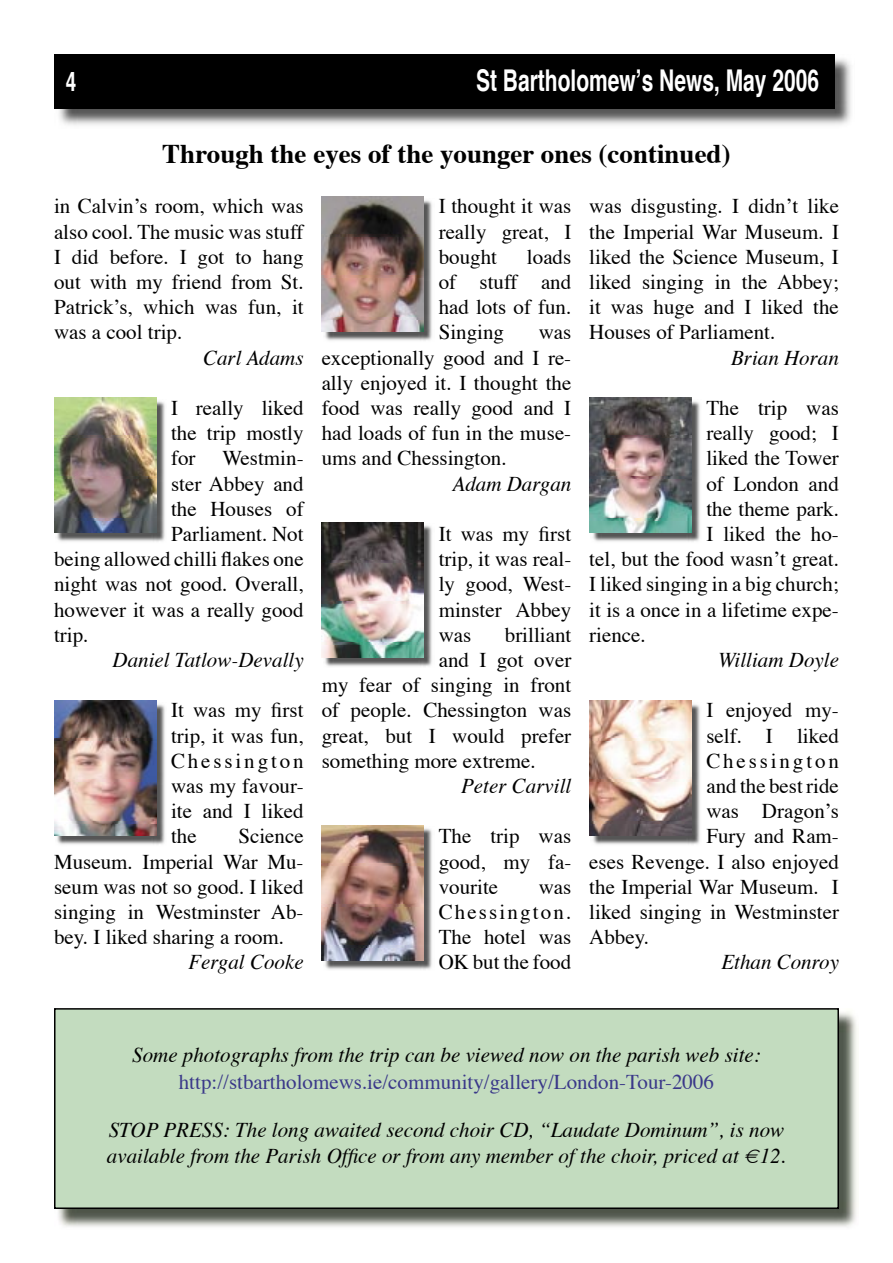
<style>
.page{position:relative;width:893px;height:1263px;background:#fff}
.page>*{position:absolute;margin:0;border:0;box-sizing:border-box;transform-origin:0 0}
.t1{font:700 30px "Helvetica";color:#fff;scale:.7 1}
.t2{font:700 27px "Times";color:#000}
.t3{font:700 27px "Helvetica";color:#fff;scale:.7 1}
.t4{font:21px/25.2px "Times";color:#000;text-align:justify}
.t5{font:italic 21px/25.2px "Times";color:#000}
.t6{font:21px "Times";color:#3a3889}
.t7{font:21px "Times";letter-spacing:.135em;color:#000}
</style>
<div class="page">
<img style="left:55px;top:55px;width:796px;height:70px">
<div style="left:54px;top:54px;width:780px;height:54px;background:#000"></div>
<img style="left:55px;top:399px;width:110px;height:143px">
<img style="left:54px;top:398px;width:102px;height:134px">
<img style="left:57px;top:702px;width:108px;height:143px">
<img style="left:54px;top:701px;width:102px;height:135px">
<img style="left:323px;top:200px;width:109px;height:141px">
<img style="left:322px;top:197px;width:102px;height:134px">
<img style="left:323px;top:525px;width:109px;height:142px">
<img style="left:322px;top:522px;width:102px;height:135px">
<img style="left:323px;top:828px;width:109px;height:142px">
<img style="left:322px;top:825px;width:102px;height:135px">
<img style="left:591px;top:399px;width:109px;height:143px">
<img style="left:589px;top:398px;width:102px;height:134px">
<img style="left:593px;top:702px;width:107px;height:143px">
<img style="left:589px;top:701px;width:102px;height:135px">
<img style="left:58px;top:1012px;width:799px;height:215px">
<div style="left:54px;top:1008px;width:785px;height:201px;background:#c3dcbf"></div>
<p class="t3" style="left:66px;top:57px;width:17px">4</p>
<h1 class="t1" style="left:476px;top:54px;width:492px">St Bartholomew’s News, May 2006</h1>
<p class="t2" style="left:162px;top:128px;width:570px">Through the eyes of the younger ones (continued)</p>
<p class="t4" style="left:54px;top:192px;width:251px">in Calvin’s room, which was also cool. The music was stuff I did before. I got to hang out with my friend from St.<br>Patrick’s, which was fun, it was a cool trip.</p>
<p class="t5" style="left:203px;top:343px;width:102px">Carl Adams</p>
<p class="t4" style="left:171px;top:394px;width:134px">I really liked the trip mostly for</p>
<p class="t4" style="left:222px;top:444px;width:83px">Westmin-</p>
<p class="t4" style="left:171px;top:469px;width:134px">ster Abbey and</p>
<p class="t4" style="left:171px;top:494px;width:134px">the Houses of</p>
<p class="t4" style="left:171px;top:520px;width:134px">Parliament. Not</p>
<p class="t4" style="left:54px;top:545px;width:251px">being allowed chilli flakes one</p>
<p class="t4" style="left:54px;top:570px;width:251px">night was not good. Overall,</p>
<p class="t4" style="left:54px;top:595px;width:251px">however it was a really good</p>
<p class="t4" style="left:54px;top:620px;width:36px">trip.</p>
<p class="t5" style="left:113px;top:646px;width:193px">Daniel Tatlow-Devally</p>
<p class="t4" style="left:171px;top:696px;width:134px">It was my first trip, it was fun, Chessington was my favour&shy;ite and I liked the</p>
<p class="t4" style="left:54px;top:822px;width:251px;text-indent:184px">Science Museum. Imperial War Mu&shy;seum was not so good. I liked singing in Westminster Ab&shy;bey. I liked sharing a room.</p>
<p class="t5" style="left:188px;top:948px;width:117px">Fergal Cooke</p>
<p class="t4" style="left:439px;top:192px;width:134px">I thought it was really great, I bought</p>
<p class="t4" style="left:439px;top:242px;width:134px;text-indent:88px">loads of stuff and had lots of fun.<br>Singing</p>
<p class="t4" style="left:322px;top:318px;width:251px;text-indent:217px">was exceptionally good and I re&shy;ally enjoyed it. I thought the food was really good and I had loads of fun in the muse&shy;ums and Chessington.</p>
<p class="t5" style="left:452px;top:469px;width:120px">Adam Dargan</p>
<p class="t4" style="left:439px;top:520px;width:134px">It was my first trip, it was real&shy;ly good, West&shy;minster Abbey was</p>
<p class="t4" style="left:505px;top:620px;width:68px">brilliant</p>
<p class="t4" style="left:439px;top:646px;width:134px">and I got over</p>
<p class="t4" style="left:322px;top:671px;width:251px">my fear of singing in front</p>
<p class="t4" style="left:322px;top:696px;width:251px">of people. Chessington was</p>
<p class="t4" style="left:322px;top:721px;width:251px">great, but I would prefer</p>
<p class="t4" style="left:322px;top:746px;width:216px">something more extreme.</p>
<p class="t5" style="left:461px;top:772px;width:112px">Peter Carvill</p>
<p class="t4" style="left:439px;top:822px;width:134px">The trip was good, my fa&shy;vourite</p>
<p class="t4" style="left:439px;top:872px;width:134px;text-indent:100px">was Chessington.<br>The hotel was OK but the food</p>
<p class="t4" style="left:589px;top:192px;width:251px">was disgusting. I didn’t like the Imperial War Museum. I liked the Science Museum, I liked singing in the Abbey; it was huge and I liked the Houses of Parliament.</p>
<p class="t5" style="left:731px;top:343px;width:109px">Brian Horan</p>
<p class="t4" style="left:706px;top:394px;width:134px">The trip was</p>
<p class="t4" style="left:706px;top:419px;width:134px">really good; I</p>
<p class="t4" style="left:706px;top:444px;width:134px">liked the Tower</p>
<p class="t4" style="left:706px;top:469px;width:134px">of London and</p>
<p class="t4" style="left:706px;top:494px;width:134px">the theme park.</p>
<p class="t4" style="left:706px;top:520px;width:134px">I liked the ho-</p>
<p class="t4" style="left:589px;top:545px;width:251px">tel, but the food wasn’t great.</p>
<p class="t4" style="left:589px;top:570px;width:251px">I liked singing in a big church;</p>
<p class="t4" style="left:589px;top:595px;width:251px">it is a once in a lifetime expe-</p>
<p class="t4" style="left:589px;top:620px;width:58px">rience.</p>
<p class="t5" style="left:718px;top:646px;width:122px">William Doyle</p>
<p class="t4" style="left:706px;top:696px;width:134px">I enjoyed my-</p>
<p class="t4" style="left:706px;top:721px;width:134px">self. I liked</p>
<p class="t7" style="left:706px;top:741px;width:134px">Chessington</p>
<p class="t4" style="left:706px;top:772px;width:134px">and the best ride</p>
<p class="t4" style="left:706px;top:797px;width:134px">was Dragon’s</p>
<p class="t4" style="left:706px;top:822px;width:134px">Fury and Ram-</p>
<p class="t4" style="left:589px;top:847px;width:251px">eses Revenge. I also enjoyed</p>
<p class="t4" style="left:589px;top:872px;width:251px">the Imperial War Museum. I</p>
<p class="t4" style="left:589px;top:898px;width:251px">liked singing in Westminster</p>
<p class="t4" style="left:589px;top:923px;width:61px">Abbey.</p>
<p class="t5" style="left:721px;top:948px;width:119px">Ethan Conroy</p>
<p class="t5" style="left:132px;top:1040px;width:630px">Some photographs from the trip can be viewed now on the parish web site:</p>
<p class="t6" style="left:179px;top:1062px;width:537px">http://stbartholomews.ie/community/gallery/London-Tour-2006</p>
<p class="t5" style="left:107px;top:1116px;width:681px">STOP PRESS: The long awaited second choir CD, “Laudate Dominum”, is now available from the Parish Office or from any member of the choir, priced at €12.</p>
</div>
